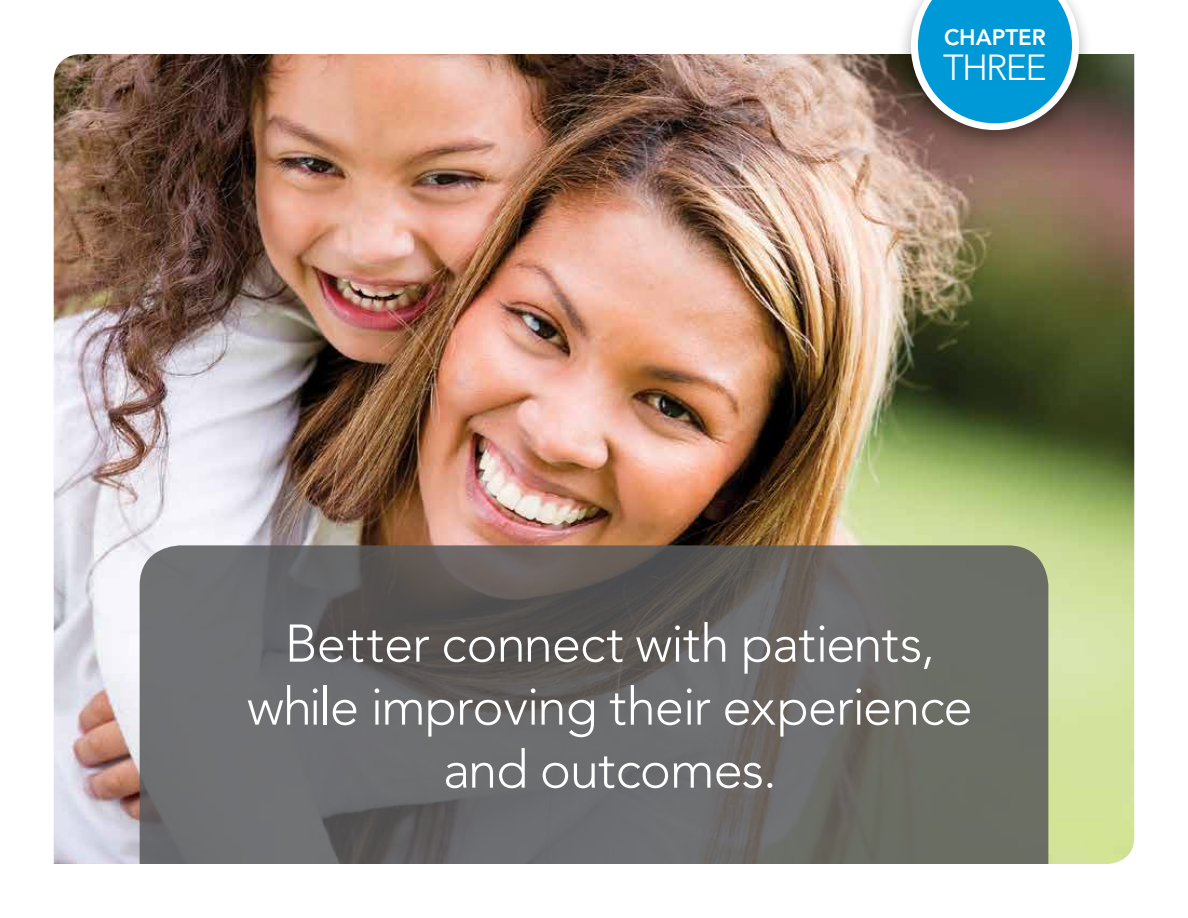
<style>
.page{position:relative;width:1188px;height:918px;background:#fff}
.page>*{position:absolute;margin:0;border:0;box-sizing:border-box;transform-origin:0 0}
.t1{font:300 52.5px/63px "Avenir";letter-spacing:-.02em;color:#fff;text-align:center}
.t2{font:300 36px "Avenir";letter-spacing:-.05em;color:#fff}
.t3{font:800 22.2px "Avenir";color:#fff}
</style>
<div class="page">
<img style="left:54px;top:54px;width:1080px;height:810px">
<div style="left:896px;top:0;width:198px;height:152px;background:#000;opacity:.3"></div>
<svg style="left:911px;top:0;width:168px;height:130px;background:#2c99c6"></svg>
<svg style="left:140px;top:545px;width:908px;height:319px;background:#686867"></svg>
<p class="t3" style="left:944px;top:24px;width:103px">CHAPTER</p>
<p class="t2" style="left:943px;top:47px;width:105px">THREE</p>
<p class="t1" style="left:247px;top:612px;width:727px">Better connect with patients, while improving their experience and outcomes.</p>
</div>
